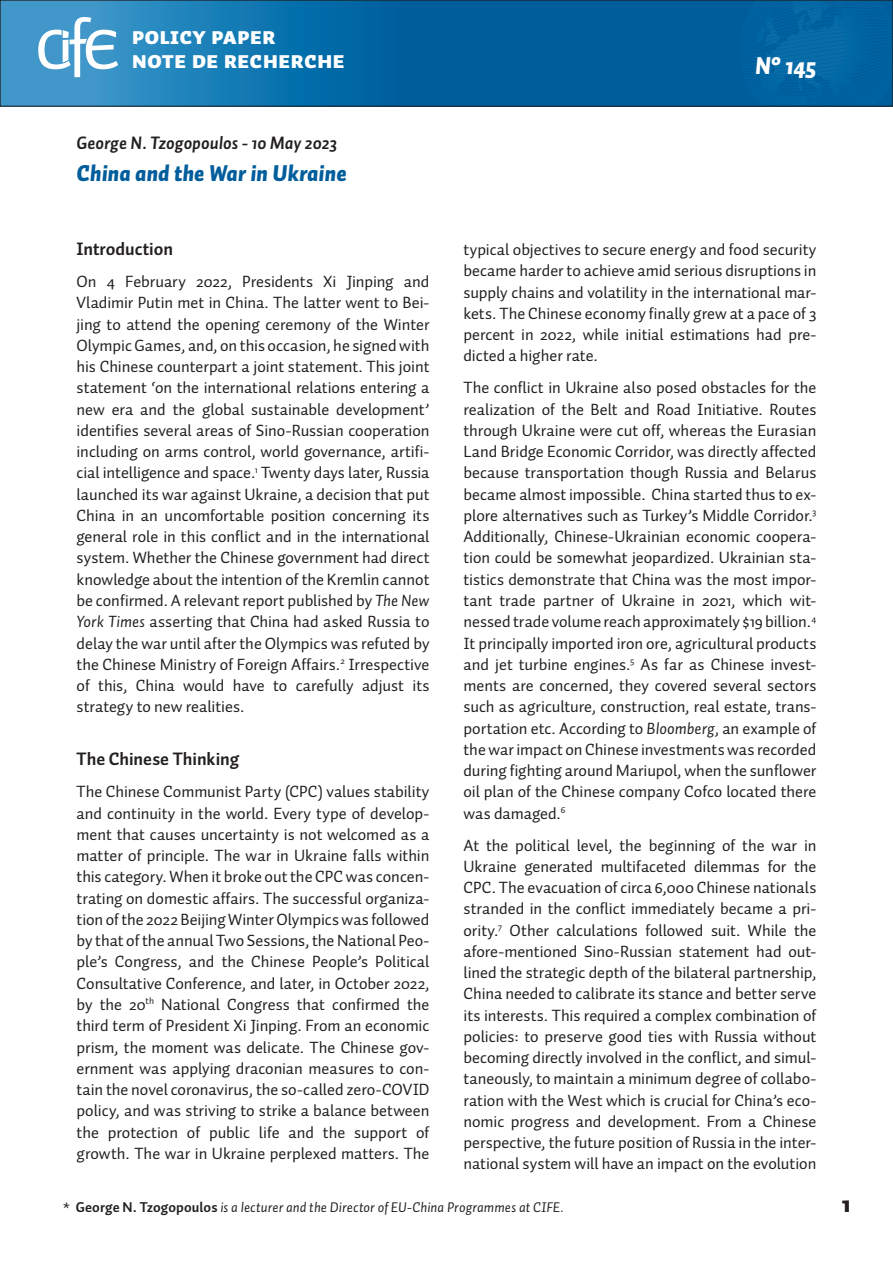
<style>
.page{position:relative;width:893px;height:1263px;background:#fff}
.page>*{position:absolute;margin:0;border:0;box-sizing:border-box;transform-origin:0 0}
.t1{font:24px "Auto Pro Black Italic 1";color:#fff}
.t2{font:900 24px "Auto Pro";color:#231f20}
.t3{font:23.85px/24.8px "Auto Pro Black Small Caps";color:#fff}
._0_Headline_1{font:22.5px "Auto Pro Black Italic 1";color:#005d9c}
._1_Subhead_1{font:700 18px "Auto Pro";color:#231f20}
._0_Autor{font:18px "Auto Pro Bold Italic 1";color:#231f20}
._2_Grundtext_GB{font:16.5px/21.3px "Auto Pro";color:#231f20;text-align:justify}
._4_Sternchen_Autor{font:14.25px "Auto Pro Regular Italic 1";letter-spacing:.005em;color:#231f20}
.s1{font-family:"Auto Pro Regular Italic 1"}
.s2{font-family:"Auto Pro";font-weight:700}
</style>
<div class="page">
<svg style="left:2px;top:2px;width:737px;height:102px;background:#0d6da9"></svg>
<svg style="left:739px;top:2px;width:152px;height:102px;background:#0163a1"></svg>
<div style="left:0;top:0;width:893px;height:106px;border:1px solid #231f20"></div>
<svg style="left:38px;top:17px;width:80px;height:60px"></svg>
<h2 class="t3" style="left:132px;top:23px;width:215px">policy paper<br>note de recherche</h2>
<p class="_0_Autor" style="left:77px;top:130px;width:262px">George N. Tzogopoulos - 10 May 2023</p>
<p class="_0_Headline_1" style="left:77px;top:157px;width:272px">China and the War in Ukraine</p>
<h1 class="t1" style="left:755px;top:49px;width:63px">N° 145</h1>
<p class="_1_Subhead_1" style="left:77px;top:236px;width:98px">Introduction</p>
<p class="_2_Grundtext_GB" style="left:77px;top:270px;width:354px">On 4 February 2022, Presidents Xi Jinping and Vladimir Putin met in China. The latter went to Bei&shy;jing to attend the opening ceremony of the Winter Olympic Games, and, on this occasion, he signed with his Chinese counterpart a joint statement. This joint statement ‘on the international relations entering a new era and the global sustainable development’ identifies several areas of Sino-Russian cooperation including on arms control, world governance, artifi&shy;cial intelligence and space.<sup>1</sup> Twenty days later, Russia launched its war against Ukraine, a decision that put China in an uncomfortable position concerning its general role in this conflict and in the international system. Whether the Chinese government had direct knowledge about the intention of the Kremlin cannot be confirmed. A relevant report published by <span class="s1">The New York Times</span> asserting that China had asked Russia to delay the war until after the Olympics was refuted by the Chinese Ministry of Foreign Affairs.<sup>2</sup> Irrespective of this, China would have to carefully adjust its strategy to new realities.</p>
<p class="_1_Subhead_1" style="left:77px;top:746px;width:164px">The Chinese Thinking</p>
<p class="_2_Grundtext_GB" style="left:77px;top:781px;width:354px">The Chinese Communist Party (CPC) values stability and continuity in the world. Every type of develop&shy;ment that causes uncertainty is not welcomed as a matter of principle. The war in Ukraine falls within this category. When it broke out the CPC was concen&shy;trating on domestic affairs. The successful organiza&shy;tion of the 2022 Beijing Winter Olympics was followed by that of the annual Two Sessions, the National Peo&shy;ple’s Congress, and the Chinese People’s Political Consultative Conference, and later, in October 2022, by the 20<sup>th</sup> National Congress that confirmed the third term of President Xi Jinping. From an economic prism, the moment was delicate. The Chinese gov&shy;ernment was applying draconian measures to con&shy;tain the novel coronavirus, the so-called zero-COVID policy, and was striving to strike a balance between the protection of public life and the support of growth. The war in Ukraine perplexed matters. The</p>
<p class="_2_Grundtext_GB" style="left:463px;top:239px;width:354px">typical objectives to secure energy and food security became harder to achieve amid serious disruptions in supply chains and volatility in the international mar&shy;kets. The Chinese economy finally grew at a pace of 3 percent in 2022, while initial estimations had pre&shy;dicted a higher rate.</p>
<p class="_2_Grundtext_GB" style="left:463px;top:377px;width:354px">The conflict in Ukraine also posed obstacles for the realization of the Belt and Road Initiative. Routes through Ukraine were cut off, whereas the Eurasian Land Bridge Economic Corridor, was directly affected because transportation though Russia and Belarus became almost impossible. China started thus to ex&shy;plore alternatives such as Turkey’s Middle Corridor.<sup>3<br></sup>Additionally, Chinese-Ukrainian economic coopera&shy;tion could be somewhat jeopardized. Ukrainian sta&shy;tistics demonstrate that China was the most impor&shy;tant trade partner of Ukraine in 2021, which wit&shy;nessed trade volume reach approximately $19 billion.<sup>4<br></sup>It principally imported iron ore, agricultural products and jet turbine engines.<sup>5</sup> As far as Chinese invest&shy;ments are concerned, they covered several sectors such as agriculture, construction, real estate, trans&shy;portation etc. According to <span class="s1">Bloomberg</span>, an example of the war impact on Chinese investments was recorded during fighting around Mariupol, when the sunflower oil plan of the Chinese company Cofco located there was damaged.<sup>6</sup></p>
<p class="_2_Grundtext_GB" style="left:463px;top:834px;width:354px">At the political level, the beginning of the war in Ukraine generated multifaceted dilemmas for the CPC. The evacuation of circa 6,000 Chinese nationals stranded in the conflict immediately became a pri&shy;ority.<sup>7</sup> Other calculations followed suit. While the afore-mentioned Sino-Russian statement had out&shy;lined the strategic depth of the bilateral partnership, China needed to calibrate its stance and better serve its interests. This required a complex combination of policies: to preserve good ties with Russia without becoming directly involved in the conflict, and simul&shy;taneously, to maintain a minimum degree of collabo&shy;ration with the West which is crucial for China’s eco&shy;nomic progress and development. From a Chinese perspective, the future position of Russia in the inter&shy;national system will have an impact on the evolution</p>
<p class="_4_Sternchen_Autor" style="left:63px;top:1197px;width:502px">* <span class="s2">George N. Tzogopoulos</span> is a lecturer and the Director of EU-China Programmes at CIFE.</p>
<h1 class="t2" style="left:842px;top:1186px;width:10px">1</h1>
</div>
